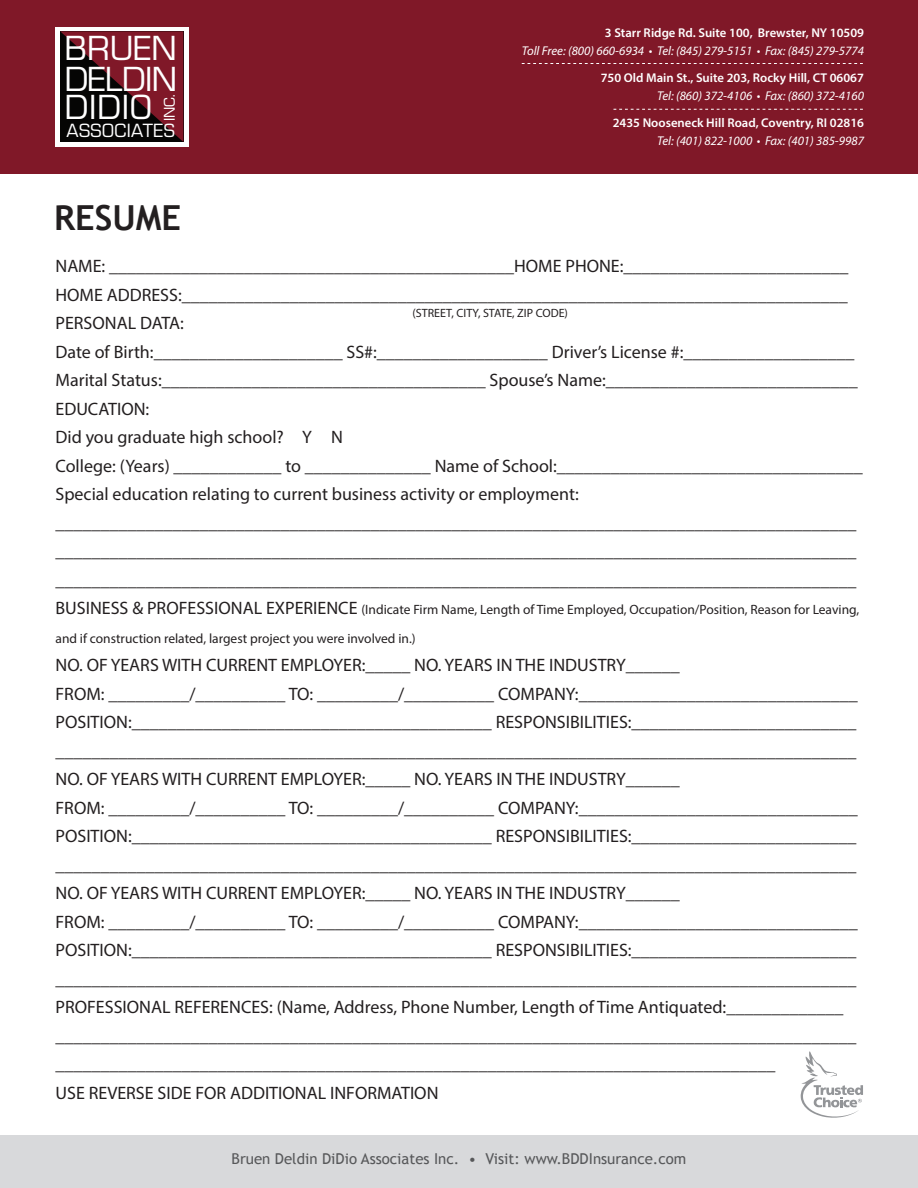
<style>
.page{position:relative;width:918px;height:1188px;background:#fff}
.page>*{position:absolute;margin:0;border:0;box-sizing:border-box;transform-origin:0 0}
.t1{font:700 34.5px "Trebuchet MS";color:#231f20}
.t2{font:32.25px/30.9px "Eurostile";letter-spacing:-.025em;color:#fff}
.t3{font:32.25px "Eurostile";color:#fff}
.t4{font:18px/28.5px "Myriad Pro";color:#231f20}
.t5{font:17.7px "Eurostile";letter-spacing:.025em;color:#fff}
.t6{font:15px "Trebuchet MS";color:#57585a}
.t7{font:14.4px "Eurostile";color:#fff}
.t8{font:13.5px/28.5px "Myriad Pro";color:#231f20}
.t9{font:italic 12.75px "Myriad Pro";color:#fff}
.t10{font:600 12.75px "Myriad Pro";color:#fff}
.t11{font:12px "Myriad Pro";color:#231f20}
.s1{font-size:18px}
</style>
<div class="page">
<svg style="left:800px;top:1051px;width:63px;height:67px"></svg>
<div style="left:0;top:1135px;width:918px;height:53px;background:#d8d9db"></div>
<div style="left:0;top:0;width:918px;height:174px;background:#801828"></div>
<div style="left:55px;top:27px;width:133px;height:120px;background:#fff"></div>
<svg style="left:60px;top:31px;width:123px;height:111px;background:#400e15"></svg>
<svg style="left:522px;top:63px;width:341px;height:1px"></svg>
<svg style="left:614px;top:109px;width:249px;height:1px"></svg>
<h2 class="t2" style="left:65px;top:33px;width:114px">BRUEN<br>DELDIN</h2>
<h2 class="t3" style="left:65px;top:88px;width:88px">DIDIO</h2>
<p class="t5" style="left:66px;top:120px;width:110px">ASSOCIATES</p>
<p class="t7" style="left:161px;top:121px;width:29px;rotate:-90deg">INC.</p>
<p class="t10" style="left:605px;top:24px;width:261px">3 Starr Ridge Rd. Suite 100, Brewster, NY 10509</p>
<p class="t9" style="left:522px;top:43px;width:344px">Toll Free: (800) 660-6934 • Tel: (845) 279-5151 • Fax: (845) 279-5774</p>
<p class="t10" style="left:601px;top:69px;width:265px">750 Old Main St., Suite 203, Rocky Hill, CT 06067</p>
<p class="t9" style="left:657px;top:87px;width:208px">Tel: (860) 372-4106 • Fax: (860) 372-4160</p>
<p class="t10" style="left:613px;top:115px;width:253px">2435 Nooseneck Hill Road, Coventry, RI 02816</p>
<p class="t9" style="left:657px;top:133px;width:208px">Tel: (401) 822-1000 • Fax: (401) 385-9987</p>
<h1 class="t1" style="left:54px;top:196px;width:129px">RESUME</h1>
<p class="t4" style="left:56px;top:252px;width:809px">NAME: _____________________________________________HOME PHONE:_________________________ HOME ADDRESS:__________________________________________________________________________ PERSONAL DATA:<br>Date of Birth:_____________________ SS#:___________________ Driver’s License #:___________________ Marital Status:____________________________________ Spouse’s Name:____________________________ EDUCATION:<br>Did you graduate high school? Y N<br>College: (Years) ____________ to ______________ Name of School:__________________________________ Special education relating to current business activity or employment: _________________________________________________________________________________________ _________________________________________________________________________________________ _________________________________________________________________________________________</p>
<p class="t8" style="left:56px;top:595px;width:805px"><span class="s1">BUSINESS &amp; PROFESSIONAL EXPERIENCE</span> (Indicate Firm Name, Length of Time Employed, Occupation/Position, Reason for Leaving, and if construction related, largest project you were involved in.)</p>
<p class="t4" style="left:56px;top:651px;width:804px">NO. OF YEARS WITH CURRENT EMPLOYER:_____ NO. YEARS IN THE INDUSTRY______<br>FROM: _________/__________ TO: _________/__________ COMPANY:_______________________________ POSITION:________________________________________ RESPONSIBILITIES:_________________________ _________________________________________________________________________________________ NO. OF YEARS WITH CURRENT EMPLOYER:_____ NO. YEARS IN THE INDUSTRY______<br>FROM: _________/__________ TO: _________/__________ COMPANY:_______________________________ POSITION:________________________________________ RESPONSIBILITIES:_________________________ _________________________________________________________________________________________ NO. OF YEARS WITH CURRENT EMPLOYER:_____ NO. YEARS IN THE INDUSTRY______<br>FROM: _________/__________ TO: _________/__________ COMPANY:_______________________________ POSITION:________________________________________ RESPONSIBILITIES:_________________________ _________________________________________________________________________________________ PROFESSIONAL REFERENCES: (Name, Address, Phone Number, Length of Time Antiquated:_____________ _________________________________________________________________________________________ ________________________________________________________________________________<br>USE REVERSE SIDE FOR ADDITIONAL INFORMATION</p>
<p class="t11" style="left:413px;top:305px;width:157px">(STREET, CITY, STATE, ZIP CODE)</p>
<p class="t6" style="left:232px;top:1150px;width:456px">Bruen Deldin DiDio Associates Inc. • Visit: www.BDDInsurance.com</p>
</div>
